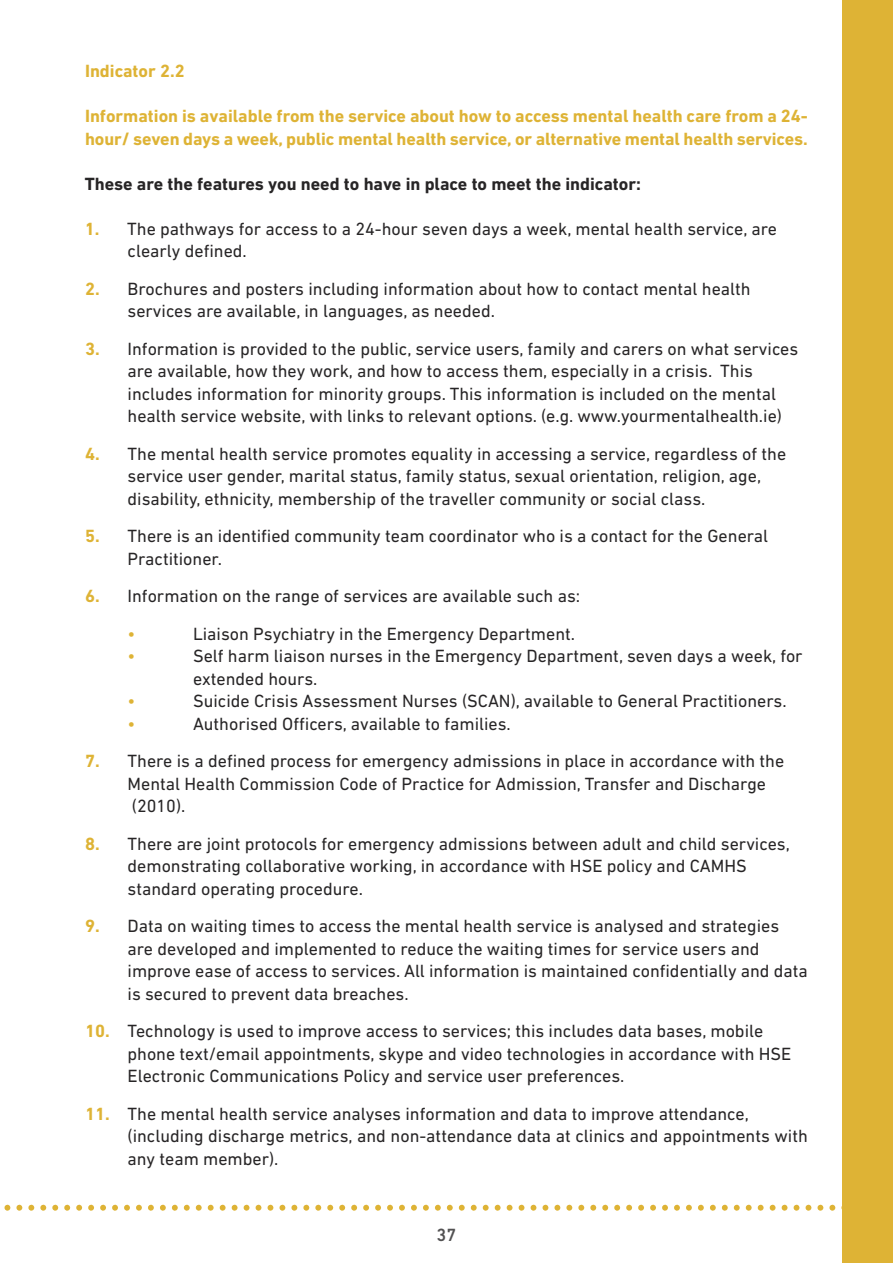
<style>
.page{position:relative;width:893px;height:1263px;background:#fff}
.page>*{position:absolute;margin:0;border:0;box-sizing:border-box;transform-origin:0 0}
.t1{font:18px/22.5px "DIN Next LT Pro";color:#272526}
.t2{font:700 18px/22.5px "DIN Next LT Pro";letter-spacing:-.005em;color:#deb335}
.t3{font:700 18px "DIN Next LT Pro";color:#272526}
.t4{font:18px "DIN Next LT Pro";color:#deb335}
.t5{font:500 18px "DIN Next LT Pro";color:#525152}
.s1{font-weight:700;color:#deb335}
.s2{color:#deb335}
</style>
<div class="page">
<svg style="left:4px;top:1205px;width:838px;height:6px"></svg>
<div style="left:842px;top:0;width:51px;height:1263px;background:#deb335"></div>
<p class="t2" style="left:85px;top:62px;width:101px">Indicator 2.2</p>
<p class="t2" style="left:85px;top:107px;width:724px">Information is available from the service about how to access mental health care from a 24- hour/ seven days a week, public mental health service, or alternative mental health services.</p>
<p class="t3" style="left:85px;top:178px;width:558px">These are the features you need to have in place to meet the indicator:</p>
<p class="t1" style="left:128px;top:219px;width:651px;text-indent:-43px"><span class="s1">1.</span> The pathways for access to a 24-hour seven days a week, mental health service, are clearly defined.</p>
<p class="t1" style="left:128px;top:279px;width:624px;text-indent:-43px"><span class="s1">2.</span> Brochures and posters including information about how to contact mental health services are available, in languages, as needed.</p>
<p class="t1" style="left:128px;top:339px;width:672px;text-indent:-43px"><span class="s1">3.</span> Information is provided to the public, service users, family and carers on what services are available, how they work, and how to access them, especially in a crisis. This includes information for minority groups. This information is included on the mental health service website, with links to relevant options. (e.g. www.yourmentalhealth.ie)</p>
<p class="t1" style="left:128px;top:444px;width:660px;text-indent:-43px"><span class="s1">4.</span> The mental health service promotes equality in accessing a service, regardless of the service user gender, marital status, family status, sexual orientation, religion, age, disability, ethnicity, membership of the traveller community or social class.</p>
<p class="t1" style="left:128px;top:527px;width:642px;text-indent:-43px"><span class="s1">5.</span> There is an identified community team coordinator who is a contact for the General<br>Practitioner.</p>
<p class="t1" style="left:128px;top:579px;width:454px;line-height:37.5px;text-indent:-43px"><span class="s1">6.</span> Information on the range of services are available such as: <span class="s2">•</span></p>
<p class="t1" style="left:193px;top:624px;width:384px">Liaison Psychiatry in the Emergency Department.</p>
<p class="t4" style="left:128px;top:650px;width:9px">•</p>
<p class="t1" style="left:193px;top:647px;width:611px">Self harm liaison nurses in the Emergency Department, seven days a week, for extended hours.</p>
<p class="t4" style="left:128px;top:695px;width:9px">•</p>
<p class="t1" style="left:193px;top:692px;width:595px">Suicide Crisis Assessment Nurses (SCAN), available to General Practitioners.</p>
<p class="t4" style="left:128px;top:718px;width:9px">•</p>
<p class="t1" style="left:193px;top:714px;width:319px">Authorised Officers, available to families.</p>
<p class="t1" style="left:128px;top:752px;width:658px;text-indent:-43px"><span class="s1">7.</span> There is a defined process for emergency admissions in place in accordance with the<br>Mental Health Commission Code of Practice for Admission, Transfer and Discharge (2010).</p>
<p class="t1" style="left:128px;top:834px;width:664px;text-indent:-43px"><span class="s1">8.</span> There are joint protocols for emergency admissions between adult and child services, demonstrating collaborative working, in accordance with HSE policy and CAMHS standard operating procedure.</p>
<p class="t1" style="left:128px;top:917px;width:682px;text-indent:-42px"><span class="s1">9.</span> Data on waiting times to access the mental health service is analysed and strategies are developed and implemented to reduce the waiting times for service users and improve ease of access to services. All information is maintained confidentially and data is secured to prevent data breaches.</p>
<p class="t1" style="left:128px;top:1022px;width:665px;text-indent:-43px"><span class="s1">10.</span> Technology is used to improve access to services; this includes data bases, mobile phone text/email appointments, skype and video technologies in accordance with HSE<br>Electronic Communications Policy and service user preferences.</p>
<p class="t1" style="left:128px;top:1104px;width:682px;text-indent:-42px"><span class="s1">11.</span> The mental health service analyses information and data to improve attendance, (including discharge metrics, and non-attendance data at clinics and appointments with any team member).</p>
<p class="t5" style="left:437px;top:1229px;width:21px">37</p>
</div>
